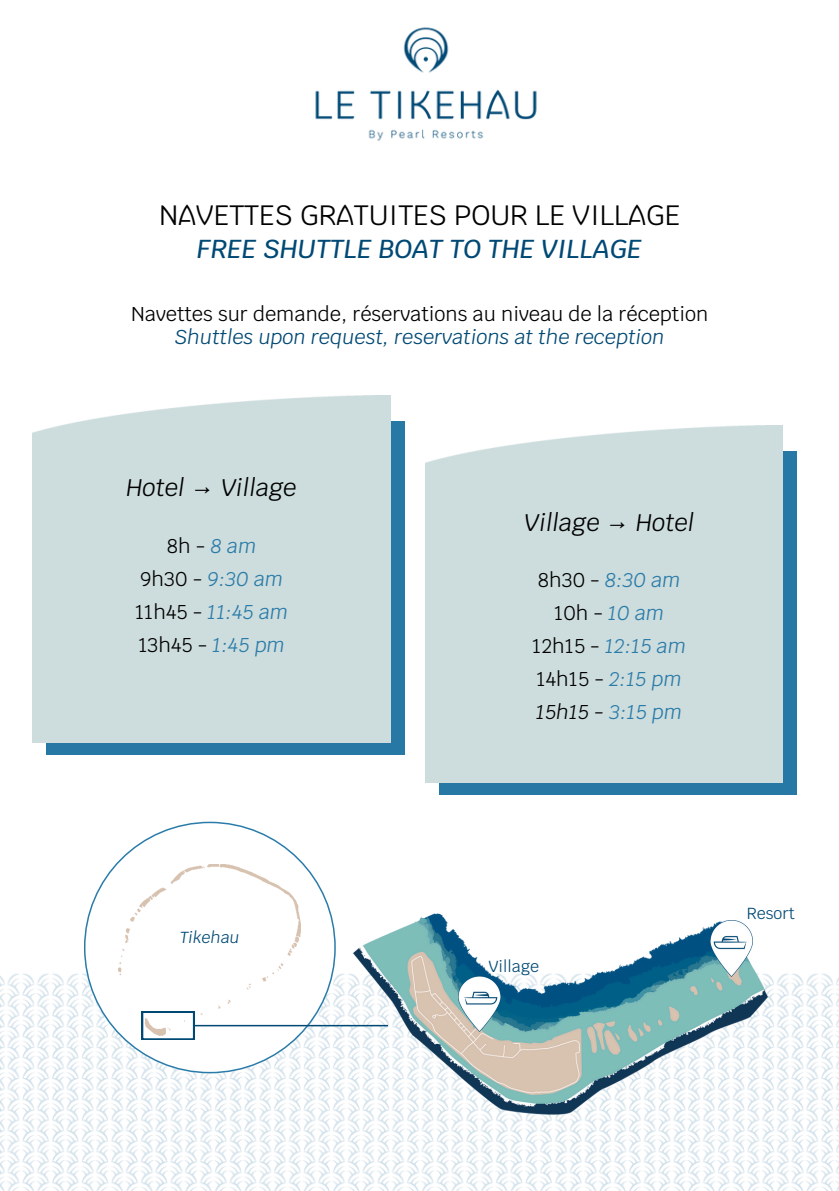
<style>
.page{position:relative;width:839px;height:1191px;background:#fff}
.page>*{position:absolute;margin:0;border:0;box-sizing:border-box;transform-origin:0 0}
.t1{font:28px "Pearl Resorts";color:#000}
.t2{font:italic 500 26px "Krub";color:#004975}
.t3{font:italic 24px "Krub";color:#000}
.t4{font:italic 20px/33px "Krub";color:#297ba9;text-align:center}
.t5{font:20px "Krub";color:#000}
.t6{font:italic 20px "Krub";color:#004975}
.t7{font:16px "Krub";color:#004975}
.t8{font:italic 16px "Krub";color:#004975}
.s1{font-style:normal;color:#000}
.s2{color:#000}
</style>
<div class="page">
<img style="left:0;top:973px;width:304px;height:217px">
<img style="left:304px;top:913px;width:534px;height:278px">
<svg style="left:84px;top:822px;width:252px;height:251px"></svg>
<img style="left:119px;top:864px;width:181px;height:171px">
<img style="left:47px;top:421px;width:357px;height:333px">
<img style="left:439px;top:451px;width:357px;height:344px">
<div style="left:33px;top:396px;width:357px;height:346px;background:#cddcdc"></div>
<div style="left:425px;top:426px;width:357px;height:357px;background:#cddcdc"></div>
<img style="left:315px;top:27px;width:222px;height:114px">
<svg style="left:142px;top:1012px;width:52px;height:28px"></svg>
<hr style="left:194px;top:1025px;width:194px;height:1px;background:#004975">
<img style="left:458px;top:976px;width:42px;height:56px">
<img style="left:710px;top:921px;width:42px;height:55px">
<p class="t1" style="left:159px;top:197px;width:522px">NAVETTES GRATUITES POUR LE VILLAGE</p>
<p class="t2" style="left:197px;top:232px;width:446px">FREE SHUTTLE BOAT TO THE VILLAGE</p>
<h2 class="t5" style="left:131px;top:301px;width:578px">Navettes sur demande, réservations au niveau de la réception</h2>
<h3 class="t6" style="left:175px;top:324px;width:491px">Shuttles upon request, reservations at the reception</h3>
<h3 class="t3" style="left:126px;top:471px;width:172px">Hotel → Village</h3>
<h1 class="t4" style="left:135px;top:530px;width:155px"><span class="s1">8h-</span>8am<br><span class="s1">9h30 -</span> 9:30 am<br><span class="s1">11h45 -</span> 11:45 am<br><span class="s1">13h45 -</span> 1:45 pm</h1>
<h3 class="t3" style="left:524px;top:507px;width:172px">Village → Hotel</h3>
<p class="t4" style="left:532px;top:563px;width:155px"><span class="s1">8h30 -</span> 8:30 am<br><span class="s1">10h -</span> 10 am<br><span class="s1">12h15 -</span> 12:15 am<br><span class="s1">14h15 -</span> 2:15 pm<br><span class="s2">15h15 -</span> 3:15 pm</p>
<p class="t8" style="left:180px;top:927px;width:61px">Tikehau</p>
<h2 class="t7" style="left:488px;top:956px;width:52px">Village</h2>
<p class="t7" style="left:746px;top:903px;width:49px">Resort</p>
</div>
